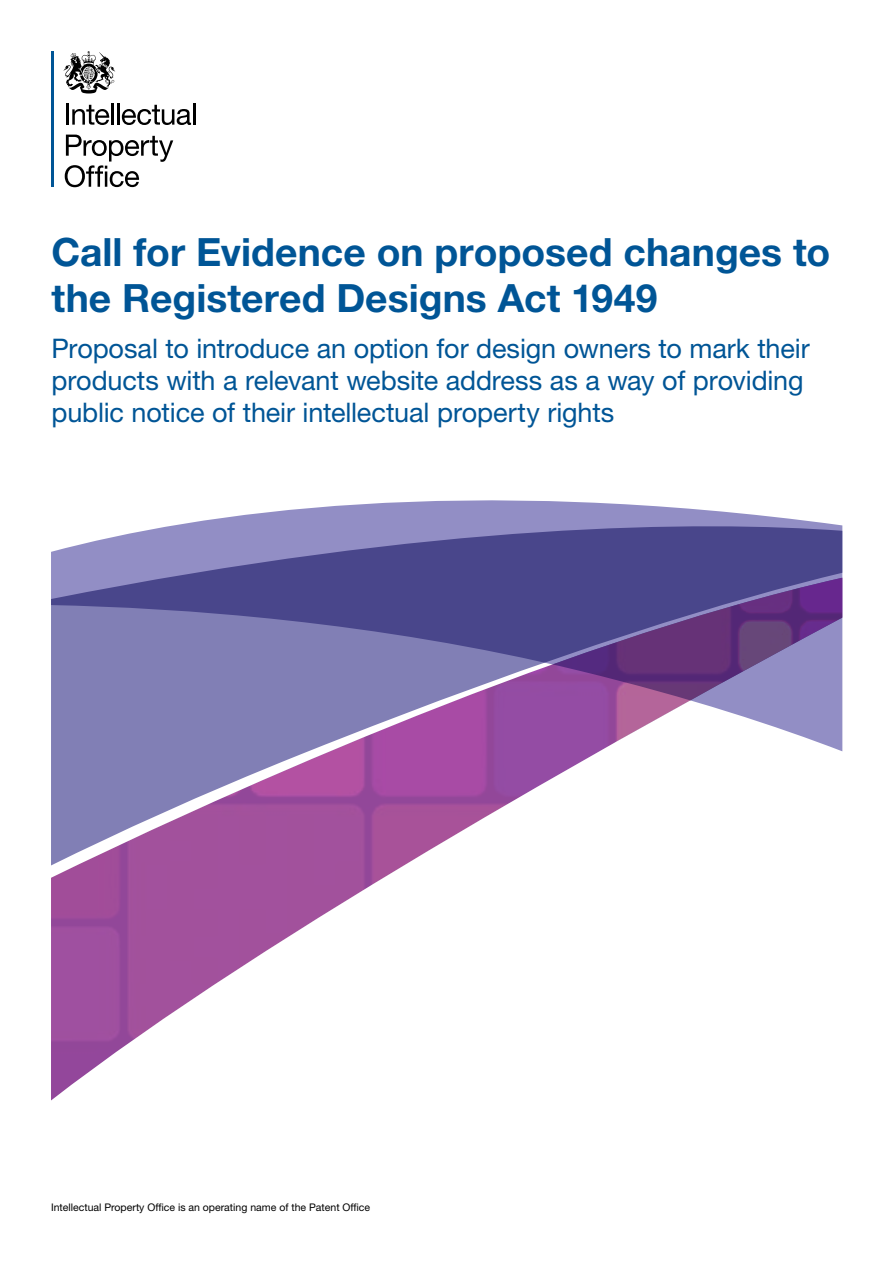
<style>
.page{position:relative;width:893px;height:1263px;background:#fff}
.page>*{position:absolute;margin:0;border:0;box-sizing:border-box;transform-origin:0 0}
.Cover_Heading{font:700 39px/46.8px "Helvetica Neue LT Std";color:#005596}
.Cover_Subheading{font:27px/32.4px "Helvetica Neue LT Std";letter-spacing:-.005em;color:#005596}
.t1{font:10.5px "Helvetica Neue LT Std";color:#000}
</style>
<div class="page">
<svg style="left:208px;top:500px;width:591px;height:20px;fill:#928ec5"></svg>
<svg style="left:51px;top:520px;width:791px;height:58px;background:#706ca8"></svg>
<img style="left:51px;top:578px;width:791px;height:522px">
<hr style="left:51px;top:51px;width:3px;height:136px;background:#005596">
<hr style="left:66px;top:104px;width:3px;height:21px;background:#000">
<svg style="left:72px;top:105px;width:37px;height:20px"></svg>
<hr style="left:111px;top:104px;width:3px;height:21px;background:#000">
<hr style="left:117px;top:104px;width:3px;height:21px;background:#000">
<svg style="left:122px;top:105px;width:69px;height:20px"></svg>
<hr style="left:193px;top:104px;width:2px;height:21px;background:#000">
<svg style="left:65px;top:135px;width:108px;height:52px"></svg>
<svg style="left:64px;top:51px;width:51px;height:43px"></svg>
<p class="Cover_Heading" style="left:51px;top:227px;width:780px">Call for Evidence on proposed changes to the Registered Designs Act 1949</p>
<p class="Cover_Subheading" style="left:51px;top:331px;width:760px">Proposal to introduce an option for design owners to mark their products with a relevant website address as a way of providing public notice of their intellectual property rights</p>
<p class="t1" style="left:51px;top:1201px;width:321px">Intellectual Property Office is an operating name of the Patent Office</p>
</div>
